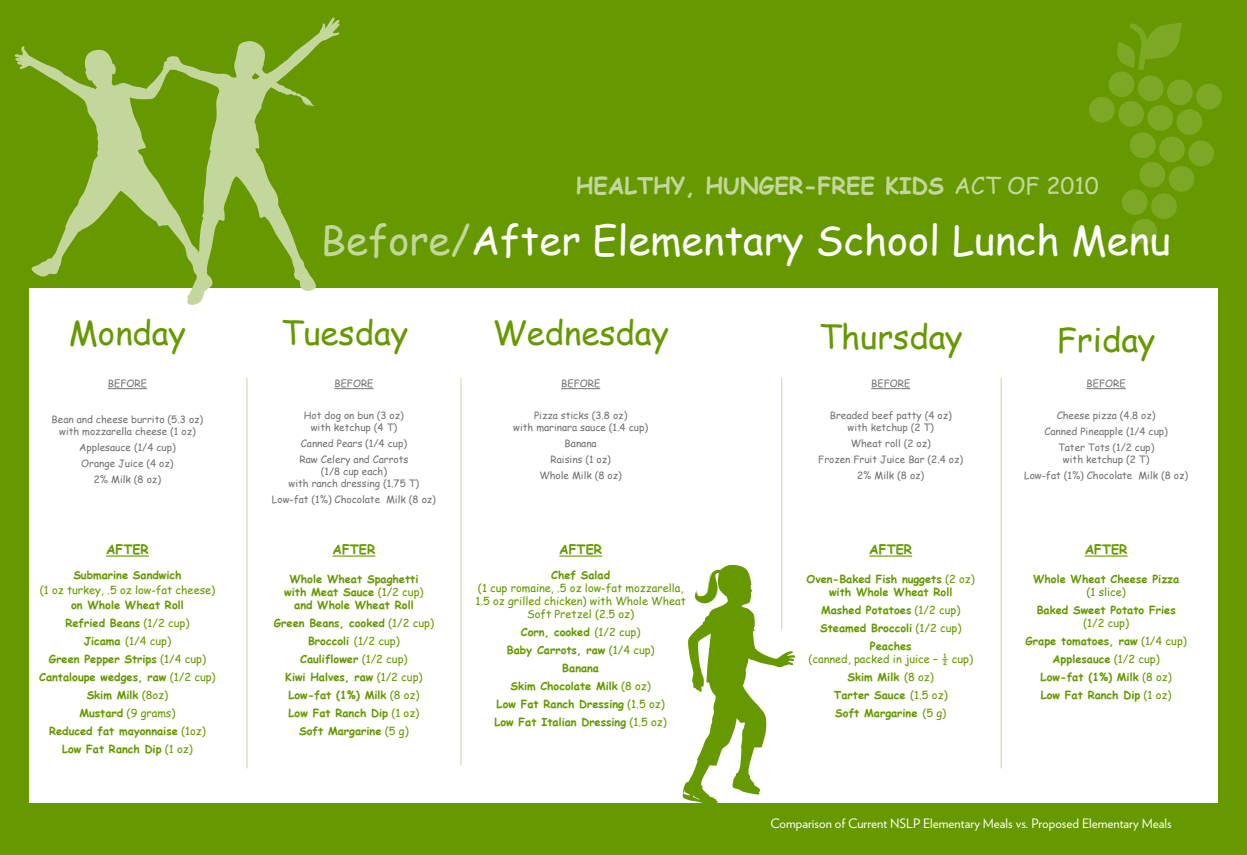
<style>
.page{position:relative;width:1247px;height:855px;background:#fff}
.page>*{position:absolute;margin:0;border:0;box-sizing:border-box;transform-origin:0 0}
.t1{font:40px "Comic Sans MS";color:#fff}
.t2{font:33px "Comic Sans MS";color:#690}
.t3{font:700 23px "Comic Sans MS";color:#c3d79c}
.t4{font:13px "Verlag";color:#fff}
.t5{font:700 13px "Comic Sans MS";color:#690}
.t6{font:700 11px/18px "Comic Sans MS";color:#690;text-align:center}
.t7{font:11px/18px "Comic Sans MS";color:#690;text-align:center}
.t8{font:10px/16px "Comic Sans MS";color:#737373;text-align:center}
.s1{font-weight:400}
.s2{color:#c3d79c}
.s3{font-weight:700}
</style>
<div class="page">
<div style="left:0;top:1px;width:1246px;height:854px;background:#690"></div>
<div style="left:29px;top:289px;width:1188px;height:514px;background:#fff"></div>
<svg style="left:1089px;top:23px;width:133px;height:222px"></svg>
<hr style="left:247px;top:378px;width:1px;height:390px;background:#c3d79c">
<hr style="left:461px;top:378px;width:1px;height:387px;background:#c3d79c">
<hr style="left:1001px;top:378px;width:1px;height:390px;background:#c3d79c">
<hr style="left:781px;top:378px;width:1px;height:252px;background:#c3d79c">
<hr style="left:106px;top:555px;width:43px;height:2px;background:#690">
<hr style="left:108px;top:388px;width:39px;height:1px;background:#737373">
<hr style="left:559px;top:555px;width:43px;height:2px;background:#690">
<hr style="left:561px;top:388px;width:39px;height:1px;background:#737373">
<hr style="left:869px;top:555px;width:43px;height:2px;background:#690">
<hr style="left:871px;top:388px;width:39px;height:1px;background:#737373">
<hr style="left:1084px;top:555px;width:43px;height:2px;background:#690">
<hr style="left:1086px;top:388px;width:39px;height:1px;background:#737373">
<hr style="left:332px;top:555px;width:43px;height:2px;background:#690">
<hr style="left:334px;top:388px;width:39px;height:1px;background:#737373">
<svg style="left:15px;top:17px;width:325px;height:288px"></svg>
<svg style="left:683px;top:565px;width:112px;height:238px"></svg>
<h2 class="t2" style="left:69px;top:309px;width:119px">Monday</h2>
<p class="t8" style="left:108px;top:375px;width:41px">BEFORE</p>
<p class="t8" style="left:52px;top:413px;width:153px;line-height:12px">Bean and cheese burrito (5.3 oz) with mozzarella cheese (1 oz)</p>
<p class="t8" style="left:79px;top:439px;width:98px">Applesauce (1/4 cup)<br>Orange Juice (4 oz)<br>2% Milk (8 oz)</p>
<p class="t5" style="left:106px;top:540px;width:44px">AFTER</p>
<p class="t6" style="left:73px;top:565px;width:110px">Submarine Sandwich</p>
<p class="t7" style="left:40px;top:580px;width:177px">(1 oz turkey, .5 oz low-fat cheese)</p>
<p class="t6" style="left:39px;top:595px;width:178px">on Whole Wheat Roll<br>Refried Beans <span class="s1">(1/2 cup)<br></span>Jicama <span class="s1">(1/4 cup)<br></span>Green Pepper Strips <span class="s1">(1/4 cup)<br></span>Cantaloupe wedges, raw <span class="s1">(1/2 cup)<br></span>Skim Milk <span class="s1">(8oz)<br></span>Mustard <span class="s1">(9 grams)<br></span>Reduced fat mayonnaise <span class="s1">(1oz)<br></span>Low Fat Ranch Dip <span class="s1">(1 oz)</span></p>
<h3 class="t3" style="left:576px;top:169px;width:525px">HEALTHY, HUNGER-FREE KIDS <span class="s1">ACT OF 2010</span></h3>
<h1 class="t1" style="left:321px;top:211px;width:851px"><span class="s2">Before/</span>After Elementary School Lunch Menu</h1>
<h2 class="t2" style="left:281px;top:309px;width:129px">Tuesday</h2>
<p class="t8" style="left:334px;top:375px;width:41px">BEFORE</p>
<p class="t8" style="left:304px;top:409px;width:101px;line-height:12px">Hot dog on bun (3 oz) with ketchup (4 T)</p>
<p class="t8" style="left:300px;top:435px;width:110px;text-align:left">Canned Pears (1/4 cup)<br>Raw Celery and Carrots</p>
<p class="t8" style="left:289px;top:465px;width:132px;line-height:12px">(1/8 cup each)<br>with ranch dressing (1.75 T)</p>
<p class="t8" style="left:272px;top:491px;width:165px">Low-fat (1%) Chocolate Milk (8 oz)</p>
<p class="t5" style="left:332px;top:540px;width:44px">AFTER</p>
<p class="t6" style="left:284px;top:572px;width:141px;line-height:13px">Whole Wheat Spaghetti with Meat Sauce <span class="s1">(1/2 cup) </span>and Whole Wheat Roll</p>
<p class="t6" style="left:274px;top:614px;width:162px">Green Beans, cooked <span class="s1">(1/2 cup)<br></span>Broccoli <span class="s1">(1/2 cup)<br></span>Cauliflower <span class="s1">(1/2 cup)<br></span>Kiwi Halves, raw <span class="s1">(1/2 cup)<br></span>Low-fat (1%) Milk <span class="s1">(8 oz)<br></span>Low Fat Ranch Dip <span class="s1">(1 oz)<br></span>Soft Margarine <span class="s1">(5 g)</span></p>
<h2 class="t2" style="left:492px;top:309px;width:178px">Wednesday</h2>
<p class="t8" style="left:561px;top:375px;width:41px">BEFORE</p>
<p class="t8" style="left:513px;top:409px;width:136px;line-height:12px">Pizza sticks (3.8 oz)<br>with marinara sauce (1.4 cup)</p>
<p class="t8" style="left:539px;top:435px;width:84px">Banana<br>Raisins (1 oz)<br>Whole Milk (8 oz)</p>
<p class="t5" style="left:559px;top:540px;width:44px">AFTER</p>
<p class="t6" style="left:551px;top:565px;width:61px">Chef Salad</p>
<p class="t7" style="left:475px;top:581px;width:212px;line-height:13.2px">(1 cup romaine, .5 oz low-fat mozzarella,<br>1.5 oz grilled chicken) with Whole Wheat<br>Soft Pretzel (2.5 oz)</p>
<p class="t6" style="left:494px;top:623px;width:174px">Corn, cooked <span class="s1">(1/2 cup)<br></span>Baby Carrots, raw <span class="s1">(1/4 cup)<br></span>Banana<br>Skim Chocolate Milk <span class="s1">(8 oz)<br></span>Low Fat Ranch Dressing <span class="s1">(1.5 oz)<br></span>Low Fat Italian Dressing <span class="s1">(1.5 oz)</span></p>
<h2 class="t2" style="left:819px;top:313px;width:146px">Thursday</h2>
<p class="t8" style="left:871px;top:375px;width:41px">BEFORE</p>
<p class="t8" style="left:830px;top:409px;width:124px;line-height:12px">Breaded beef patty (4 oz) with ketchup (2 T)</p>
<p class="t8" style="left:818px;top:435px;width:146px">Wheat roll (2 oz)<br>Frozen Fruit Juice Bar (2.4 oz)<br>2% Milk (8 oz)</p>
<p class="t5" style="left:869px;top:540px;width:44px">AFTER</p>
<p class="t6" style="left:806px;top:572px;width:170px;line-height:13px">Oven-Baked Fish nuggets <span class="s1">(2 oz) </span>with Whole Wheat Roll</p>
<p class="t6" style="left:820px;top:601px;width:143px">Mashed Potatoes <span class="s1">(1/2 cup)<br></span>Steamed Broccoli <span class="s1">(1/2 cup)<br></span>Peaches</p>
<p class="t7" style="left:808px;top:650px;width:166px">(canned, packed in juice – ½ cup)<br><span class="s3">Skim Milk</span> (8 oz)<br><span class="s3">Tarter Sauce</span> (1.5 oz)<br><span class="s3">Soft Margarine</span> (5 g)</p>
<h2 class="t2" style="left:1057px;top:316px;width:100px">Friday</h2>
<p class="t8" style="left:1086px;top:375px;width:41px">BEFORE</p>
<p class="t8" style="left:1044px;top:407px;width:125px">Cheese pizza (4.8 oz)<br>Canned Pineapple (1/4 cup)<br>Tater Tots (1/2 cup)</p>
<p class="t8" style="left:1024px;top:451px;width:165px">with ketchup (2 T)<br>Low-fat (1%) Chocolate Milk (8 oz)</p>
<p class="t5" style="left:1084px;top:540px;width:44px">AFTER</p>
<p class="t6" style="left:1033px;top:570px;width:148px">Whole Wheat Cheese Pizza</p>
<p class="t7" style="left:1086px;top:583px;width:41px">(1 slice)</p>
<p class="t6" style="left:1036px;top:601px;width:140px">Baked Sweet Potato Fries</p>
<p class="t6" style="left:1025px;top:614px;width:163px"><span class="s1">(1/2 cup)<br></span>Grape tomatoes, raw <span class="s1">(1/4 cup)<br></span>Applesauce <span class="s1">(1/2 cup)<br></span>Low-fat (1%) Milk <span class="s1">(8 oz)<br></span>Low Fat Ranch Dip <span class="s1">(1 oz)</span></p>
<p class="t4" style="left:770px;top:813px;width:403px">Comparison of Current NSLP Elementary Meals vs. Proposed Elementary Meals</p>
</div>
